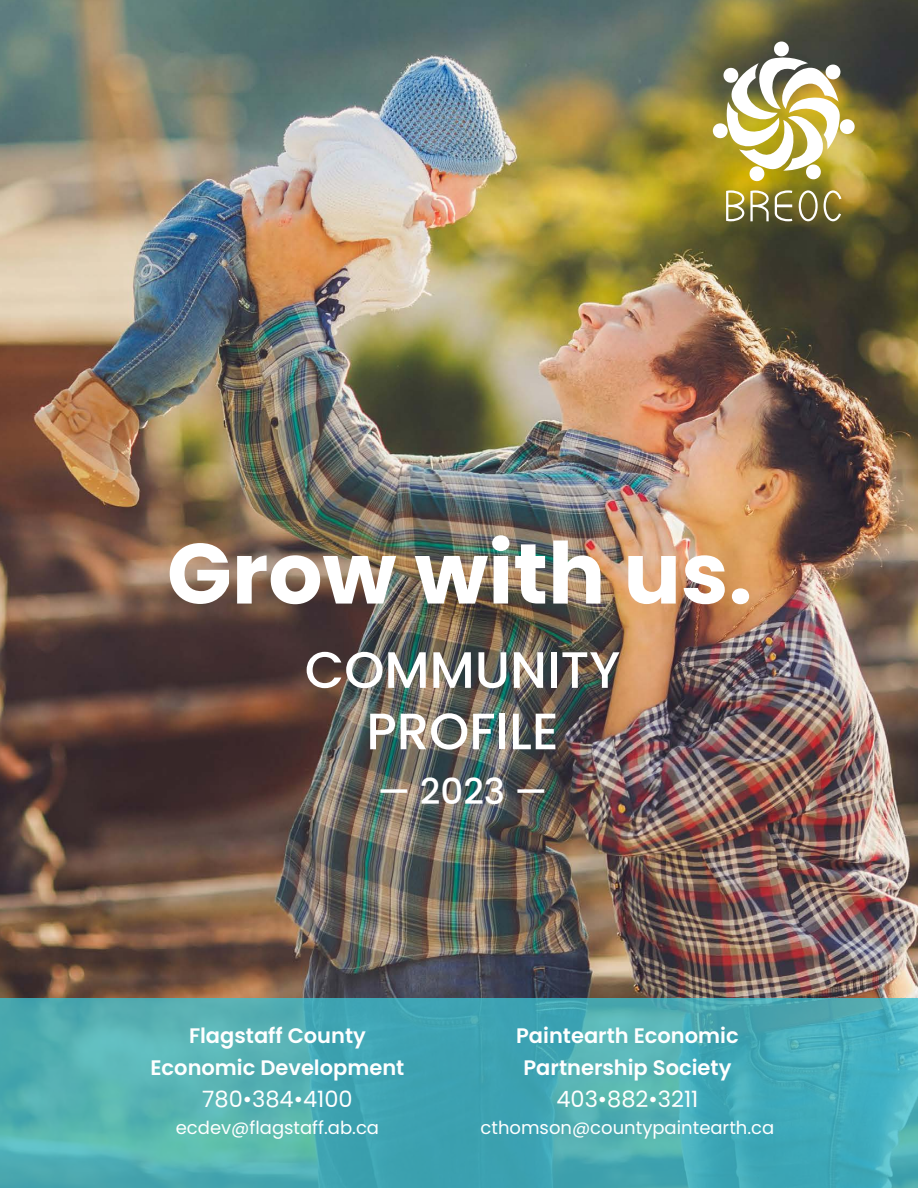
<style>
.page{position:relative;width:918px;height:1188px;background:#fff}
.page>*{position:absolute;margin:0;border:0;box-sizing:border-box;transform-origin:0 0}
.t1{font:700 85.2px "Poppins";color:#fff}
.t2{font:500 51.15px/61.3px "Poppins";color:#fff;text-align:center}
.t3{font:500 35.7px "Poppins";color:#fff}
.t4{font:22.5px "Poppins";color:#fff}
.t5{font:600 21px/32px "Poppins";color:#fff;text-align:center}
.t6{font:18px "Poppins";color:#fff}
</style>
<div class="page">
<img style="left:0;top:0;width:918px;height:998px">
<svg style="left:0;top:998px;width:918px;height:190px;background:#4aacb4"></svg>
<svg style="left:713px;top:41px;width:143px;height:142px"></svg>
<svg style="left:726px;top:190px;width:18px;height:31px"></svg>
<svg style="left:750px;top:190px;width:19px;height:31px"></svg>
<svg style="left:799px;top:190px;width:19px;height:31px"></svg>
<svg style="left:824px;top:190px;width:17px;height:31px"></svg>
<svg style="left:775px;top:190px;width:17px;height:31px"></svg>
<p class="t1" style="left:167px;top:524px;width:587px">Grow with us.</p>
<p class="t2" style="left:305px;top:640px;width:317px">COMMUNITY<br>PROFILE</p>
<p class="t3" style="left:378px;top:771px;width:171px">— 2023 —</p>
<p class="t5" style="left:150px;top:1020px;width:255px">Flagstaff County<br>Economic Development</p>
<p class="t4" style="left:202px;top:1086px;width:152px">780•384•4100</p>
<p class="t6" style="left:176px;top:1117px;width:205px">ecdev@flagstaff.ab.ca</p>
<p class="t5" style="left:516px;top:1020px;width:224px">Paintearth Economic<br>Partnership Society</p>
<p class="t4" style="left:556px;top:1086px;width:143px">403•882•3211</p>
<p class="t6" style="left:481px;top:1117px;width:295px">cthomson@countypaintearth.ca</p>
</div>
